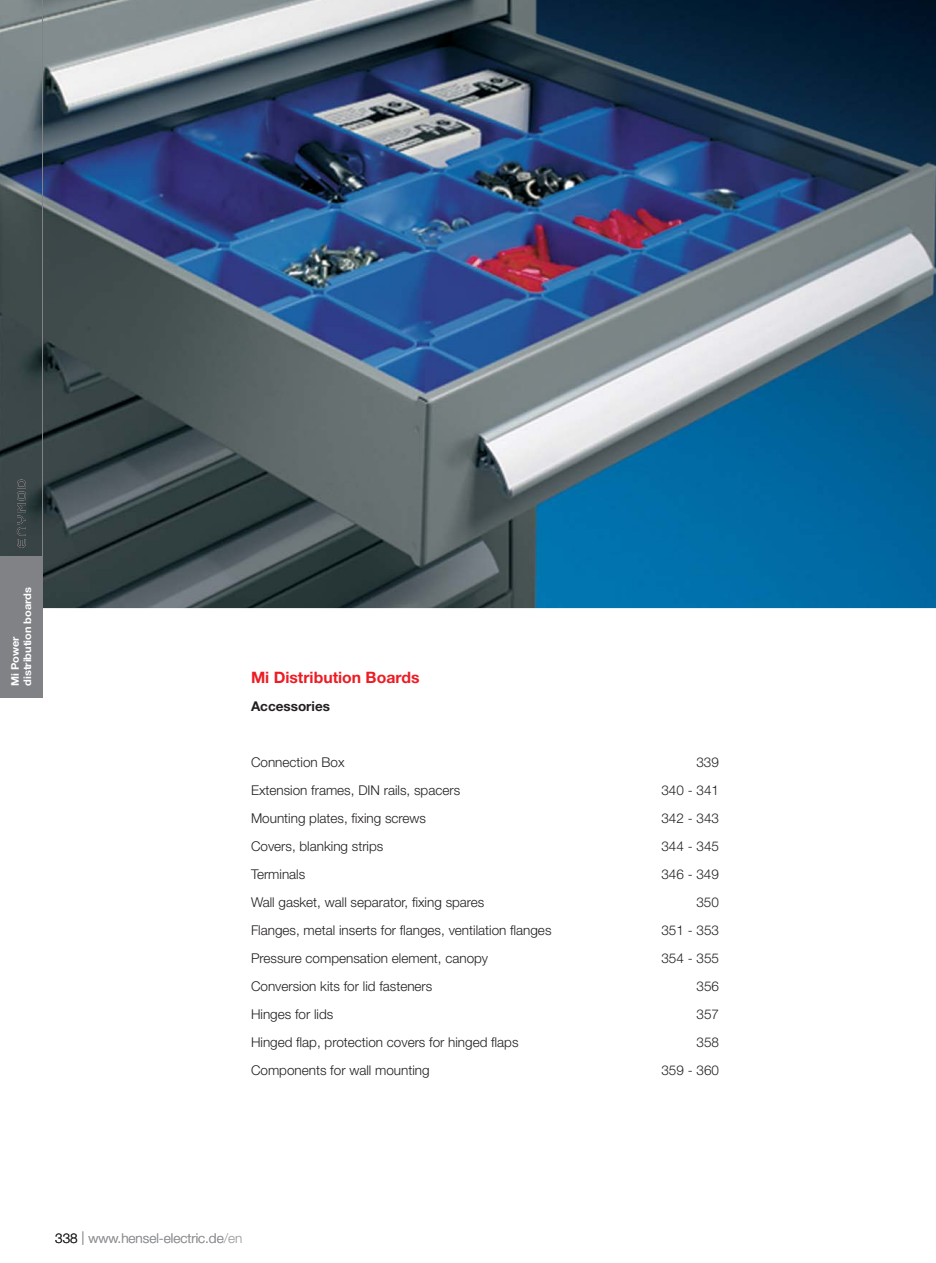
<style>
.page{position:relative;width:936px;height:1263px;background:#fff}
.page>*{position:absolute;margin:0;border:0;box-sizing:border-box;transform-origin:0 0}
.t1{font:700 15.75px "Helvetica Neue LT Pro";color:#ed1c24}
.t2{font:300 13.5px "Helvetica Neue LT Pro";color:#231f20}
.t3{font:300 13.5px "Helvetica Neue LT Pro";color:#939598}
.t4{font:700 13.5px "Helvetica Neue LT Pro";color:#231f20}
.t5{font:700 10.5px/12.6px "Helvetica Neue LT Pro";letter-spacing:-.005em;color:#fff;scale:1.05 1}
.s1{color:#231f20}
</style>
<div class="page">
<img style="left:0;top:0;width:935px;height:608px">
<div style="left:0;top:556px;width:43px;height:141px;background:#808285"></div>
<hr style="left:42px;top:0;width:1px;height:660px;background:#808285">
<svg style="left:17px;top:479px;width:9px;height:69px"></svg>
<p class="t5" style="left:10px;top:686px;width:95px;rotate:-90deg">Mi Power distribution boards</p>
<p class="t1" style="left:251px;top:672px;width:170px">Mi Distribution Boards</p>
<p class="t4" style="left:251px;top:702px;width:80px">Accessories</p>
<p class="t2" style="left:251px;top:758px;width:95px">Connection Box</p>
<p class="t2" style="left:696px;top:758px;width:24px">339</p>
<p class="t2" style="left:251px;top:786px;width:211px">Extension frames, DIN rails, spacers</p>
<p class="t2" style="left:661px;top:786px;width:59px">340 - 341</p>
<p class="t2" style="left:251px;top:814px;width:177px">Mounting plates, fixing screws</p>
<p class="t2" style="left:661px;top:814px;width:59px">342 - 343</p>
<p class="t2" style="left:251px;top:842px;width:134px">Covers, blanking strips</p>
<p class="t2" style="left:661px;top:842px;width:59px">344 - 345</p>
<p class="t2" style="left:251px;top:870px;width:56px">Terminals</p>
<p class="t2" style="left:661px;top:870px;width:59px">346 - 349</p>
<p class="t2" style="left:251px;top:898px;width:235px">Wall gasket, wall separator, fixing spares</p>
<p class="t2" style="left:696px;top:898px;width:24px">350</p>
<p class="t2" style="left:251px;top:926px;width:302px">Flanges, metal inserts for flanges, ventilation flanges</p>
<p class="t2" style="left:661px;top:926px;width:59px">351 - 353</p>
<p class="t2" style="left:251px;top:954px;width:239px">Pressure compensation element, canopy</p>
<p class="t2" style="left:661px;top:954px;width:59px">354 - 355</p>
<p class="t2" style="left:251px;top:982px;width:183px">Conversion kits for lid fasteners</p>
<p class="t2" style="left:696px;top:982px;width:24px">356</p>
<p class="t2" style="left:251px;top:1010px;width:84px">Hinges for lids</p>
<p class="t2" style="left:696px;top:1010px;width:24px">357</p>
<p class="t2" style="left:251px;top:1038px;width:269px">Hinged flap, protection covers for hinged flaps</p>
<p class="t2" style="left:696px;top:1038px;width:24px">358</p>
<p class="t2" style="left:251px;top:1066px;width:180px">Components for wall mounting</p>
<p class="t2" style="left:661px;top:1066px;width:59px">359 - 360</p>
<p class="t3" style="left:55px;top:1233px;width:189px"><span class="s1">338</span> | www.hensel-electric.de/en</p>
</div>
